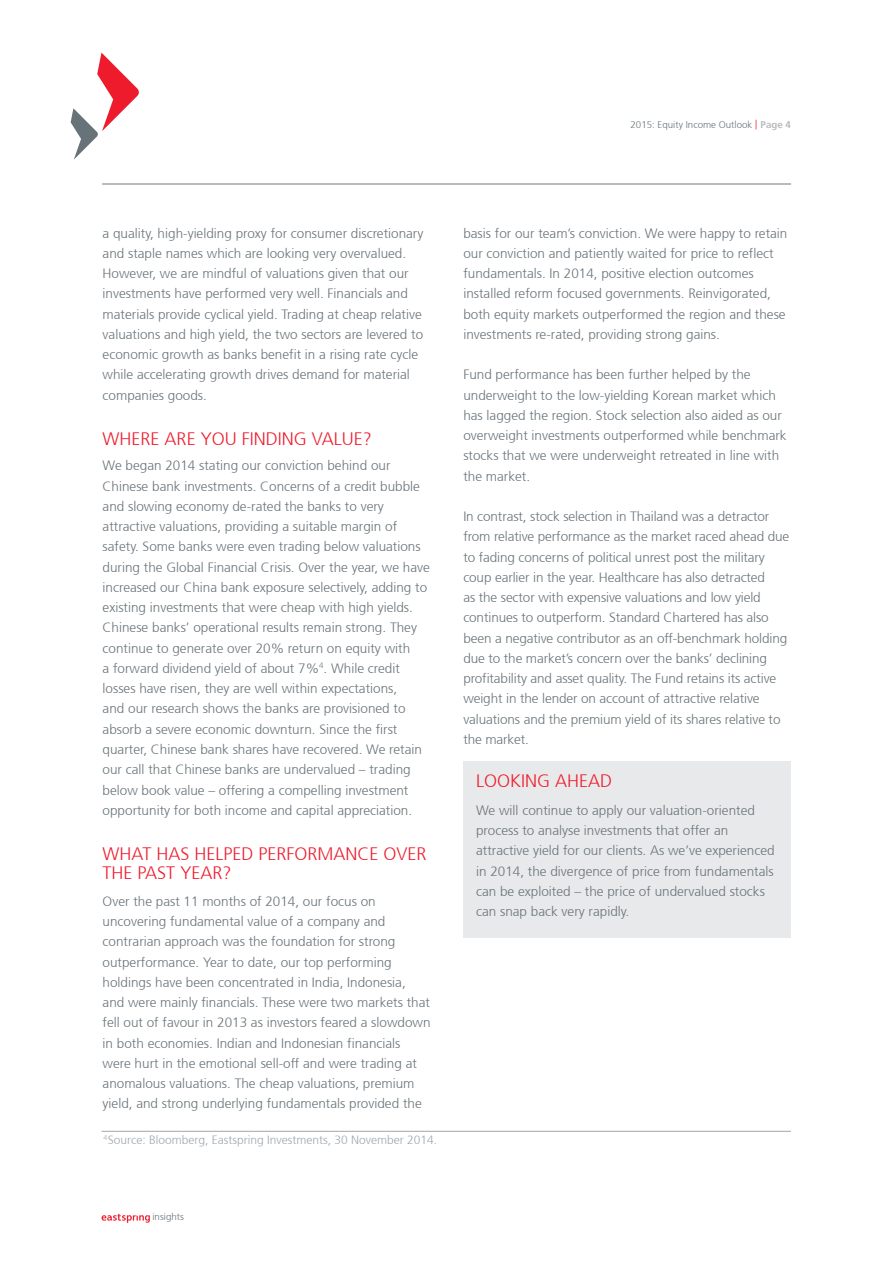
<style>
.page{position:relative;width:893px;height:1263px;background:#fff}
.page>*{position:absolute;margin:0;border:0;box-sizing:border-box;transform-origin:0 0}
.t1{font:300 18px "Frutiger 45";color:#ee1b2c}
.t2{font:300 13.5px/20.2px "Frutiger 45";color:#687379}
.t3{font:300 12px "Frutiger 45";color:#9da7ae}
.t4{font:300 9.75px "Frutiger 45";color:#687379}
.s1{color:#ee1b2c}
.s2{font-family:"Frutiger 65";font-weight:700;color:#babbbe}
</style>
<div class="page">
<hr style="left:102px;top:1131px;width:689px;height:1px;background:#9da7ae">
<hr style="left:102px;top:183px;width:689px;height:1px;background:#babbbe">
<svg style="left:71px;top:53px;width:68px;height:107px"></svg>
<svg style="left:102px;top:1214px;width:48px;height:9px"></svg>
<div style="left:463px;top:761px;width:328px;height:176px;background:#e8e9ea"></div>
<p class="t4" style="left:630px;top:119px;width:162px">2015: Equity Income Outlook <span class="s1">|</span> <span class="s2">Page 4</span></p>
<p class="t2" style="left:103px;top:223px;width:322px">a quality, high-yielding proxy for consumer discretionary and staple names which are looking very overvalued.<br>However, we are mindful of valuations given that our investments have performed very well. Financials and materials provide cyclical yield. Trading at cheap relative valuations and high yield, the two sectors are levered to economic growth as banks benefit in a rising rate cycle while accelerating growth drives demand for material companies goods.</p>
<h1 class="t1" style="left:103px;top:428px;width:271px">Where are you finding value?</h1>
<p class="t2" style="left:103px;top:456px;width:329px">We began 2014 stating our conviction behind our Chinese bank investments. Concerns of a credit bubble and slowing economy de-rated the banks to very attractive valuations, providing a suitable margin of safety. Some banks were even trading below valuations during the Global Financial Crisis. Over the year, we have increased our China bank exposure selectively, adding to existing investments that were cheap with high yields.<br>Chinese banks’ operational results remain strong. They continue to generate over 20% return on equity with<br>a forward dividend yield of about 7%<sup>4</sup>. While credit losses have risen, they are well within expectations,<br>and our research shows the banks are provisioned to absorb a severe economic downturn. Since the first quarter, Chinese bank shares have recovered. We retain our call that Chinese banks are undervalued – trading below book value – offering a compelling investment opportunity for both income and capital appreciation.</p>
<h1 class="t1" style="left:103px;top:843px;width:29px">What</h1>
<h1 class="t1" style="left:156px;top:843px;width:272px">has helped pe rformance over</h1>
<h1 class="t1" style="left:103px;top:863px;width:11px">the</h1>
<h1 class="t1" style="left:138px;top:863px;width:95px">past year?</h1>
<p class="t2" style="left:103px;top:891px;width:329px">Over the past 11 months of 2014, our focus on uncovering fundamental value of a company and contrarian approach was the foundation for strong outperformance. Year to date, our top performing holdings have been concentrated in India, Indonesia, and were mainly financials. These were two markets that fell out of favour in 2013 as investors feared a slowdown in both economies. Indian and Indonesian financials were hurt in the emotional sell-off and were trading at anomalous valuations. The cheap valuations, premium yield, and strong underlying fundamentals provided the</p>
<p class="t3" style="left:104px;top:1133px;width:335px"><sup>4</sup>Source: Bloomberg, Eastspring Investments, 30 November 2014.</p>
<p class="t4" style="left:152px;top:1211px;width:33px">insights</p>
<p class="t2" style="left:463px;top:223px;width:326px">basis for our team’s conviction. We were happy to retain our conviction and patiently waited for price to reflect fundamentals. In 2014, positive election outcomes installed reform focused governments. Reinvigorated, both equity markets outperformed the region and these investments re-rated, providing strong gains.</p>
<p class="t2" style="left:463px;top:365px;width:325px">Fund performance has been further helped by the underweight to the low-yielding Korean market which has lagged the region. Stock selection also aided as our overweight investments outperformed while benchmark stocks that we were underweight retreated in line with the market.</p>
<p class="t2" style="left:463px;top:506px;width:327px">In contrast, stock selection in Thailand was a detractor from relative performance as the market raced ahead due to fading concerns of political unrest post the military coup earlier in the year. Healthcare has also detracted<br>as the sector with expensive valuations and low yield continues to outperform. Standard Chartered has also been a negative contributor as an off-benchmark holding due to the market’s concern over the banks’ declining profitability and asset quality. The Fund retains its active weight in the lender on account of attractive relative valuations and the premium yield of its shares relative to the market.</p>
<h1 class="t1" style="left:476px;top:771px;width:11px">Looki</h1>
<h1 class="t1" style="left:525px;top:771px;width:43px">ng ahea</h1>
<h1 class="t1" style="left:600px;top:771px;width:14px">d</h1>
<p class="t2" style="left:476px;top:800px;width:300px">We will continue to apply our valuation-oriented process to analyse investments that offer an attractive yield for our clients. As we’ve experienced in 2014, the divergence of price from fundamentals can be exploited – the price of undervalued stocks can snap back very rapidly.</p>
</div>
